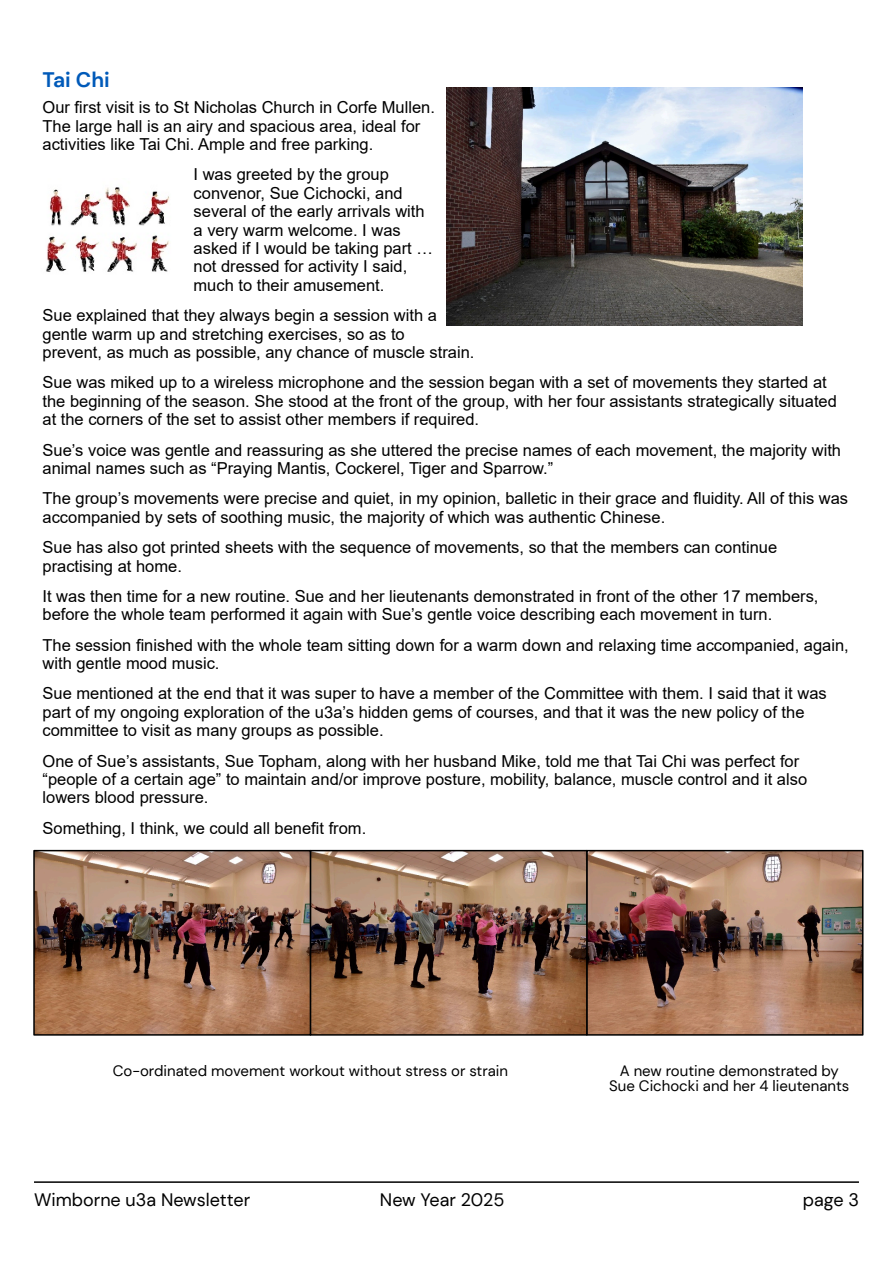
<style>
.page{position:relative;width:893px;height:1263px;background:#fff}
.page>*{position:absolute;margin:0;border:0;box-sizing:border-box;transform-origin:0 0}
.t1{font:700 21px "DM Sans";color:#005ab9}
.t2{font:18px "DM Sans";color:#000}
.t3{font:16.5px/18.5px "Arial";color:#000}
.t4{font:15px/15px "DM Sans";color:#000;text-align:center}
</style>
<div class="page">
<hr style="left:34px;top:1181px;width:825px;height:2px;background:#000">
<img style="left:36px;top:853px;width:824px;height:180px">
<div style="left:586px;top:850px;width:277px;height:186px;border:2px solid #000"></div>
<div style="left:310px;top:850px;width:278px;height:186px;border:2px solid #000"></div>
<img style="left:46px;top:187px;width:124px;height:85px">
<img style="left:446px;top:88px;width:357px;height:238px">
<div style="left:33px;top:850px;width:278px;height:186px;border:2px solid #000"></div>
<p class="t1" style="left:43px;top:67px;width:69px">Tai Chi</p>
<p class="t3" style="left:43px;top:100px;width:394px">Our first visit is to St Nicholas Church in Corfe Mullen.<br>The large hall is an airy and spacious area, ideal for activities like Tai Chi. Ample and free parking.</p>
<p class="t3" style="left:194px;top:167px;width:241px">I was greeted by the group convenor, Sue Cichocki, and several of the early arrivals with a very warm welcome. I was asked if I would be taking part … not dressed for activity I said, much to their amusement.</p>
<p class="t3" style="left:43px;top:308px;width:433px">Sue explained that they always begin a session with a gentle warm up and stretching exercises, so as to<br>prevent, as much as possible, any chance of muscle strain.</p>
<p class="t3" style="left:43px;top:375px;width:796px">Sue was miked up to a wireless microphone and the session began with a set of movements they started at the beginning of the season. She stood at the front of the group, with her four assistants strategically situated at the corners of the set to assist other members if required.</p>
<p class="t3" style="left:43px;top:442px;width:800px">Sue’s voice was gentle and reassuring as she uttered the precise names of each movement, the majority with animal names such as “Praying Mantis, Cockerel, Tiger and Sparrow.”</p>
<p class="t3" style="left:43px;top:491px;width:807px">The group’s movements were precise and quiet, in my opinion, balletic in their grace and fluidity. All of this was accompanied by sets of soothing music, the majority of which was authentic Chinese.</p>
<p class="t3" style="left:43px;top:540px;width:736px">Sue has also got printed sheets with the sequence of movements, so that the members can continue practising at home.</p>
<p class="t3" style="left:43px;top:588px;width:777px">It was then time for a new routine. Sue and her lieutenants demonstrated in front of the other 17 members, before the whole team performed it again with Sue’s gentle voice describing each movement in turn.</p>
<p class="t3" style="left:43px;top:637px;width:808px">The session finished with the whole team sitting down for a warm down and relaxing time accompanied, again, with gentle mood music.</p>
<p class="t3" style="left:43px;top:686px;width:786px">Sue mentioned at the end that it was super to have a member of the Committee with them. I said that it was part of my ongoing exploration of the u3a’s hidden gems of courses, and that it was the new policy of the committee to visit as many groups as possible.</p>
<p class="t3" style="left:43px;top:753px;width:766px">One of Sue’s assistants, Sue Topham, along with her husband Mike, told me that Tai Chi was perfect for “people of a certain age” to maintain and/or improve posture, mobility, balance, muscle control and it also lowers blood pressure.</p>
<p class="t3" style="left:43px;top:820px;width:325px">Something, I think, we could all benefit from.</p>
<p class="t4" style="left:113px;top:1063px;width:397px">Co-ordinated movement workout without stress or strain</p>
<p class="t4" style="left:609px;top:1063px;width:242px">A new routine demonstrated by<br>Sue Cichocki and her 4 lieutenants</p>
<p class="t2" style="left:34px;top:1188px;width:218px">Wimborne u3a Newsletter</p>
<p class="t2" style="left:380px;top:1188px;width:126px">New Year 2025</p>
<p class="t2" style="left:803px;top:1188px;width:58px">page 3</p>
</div>
